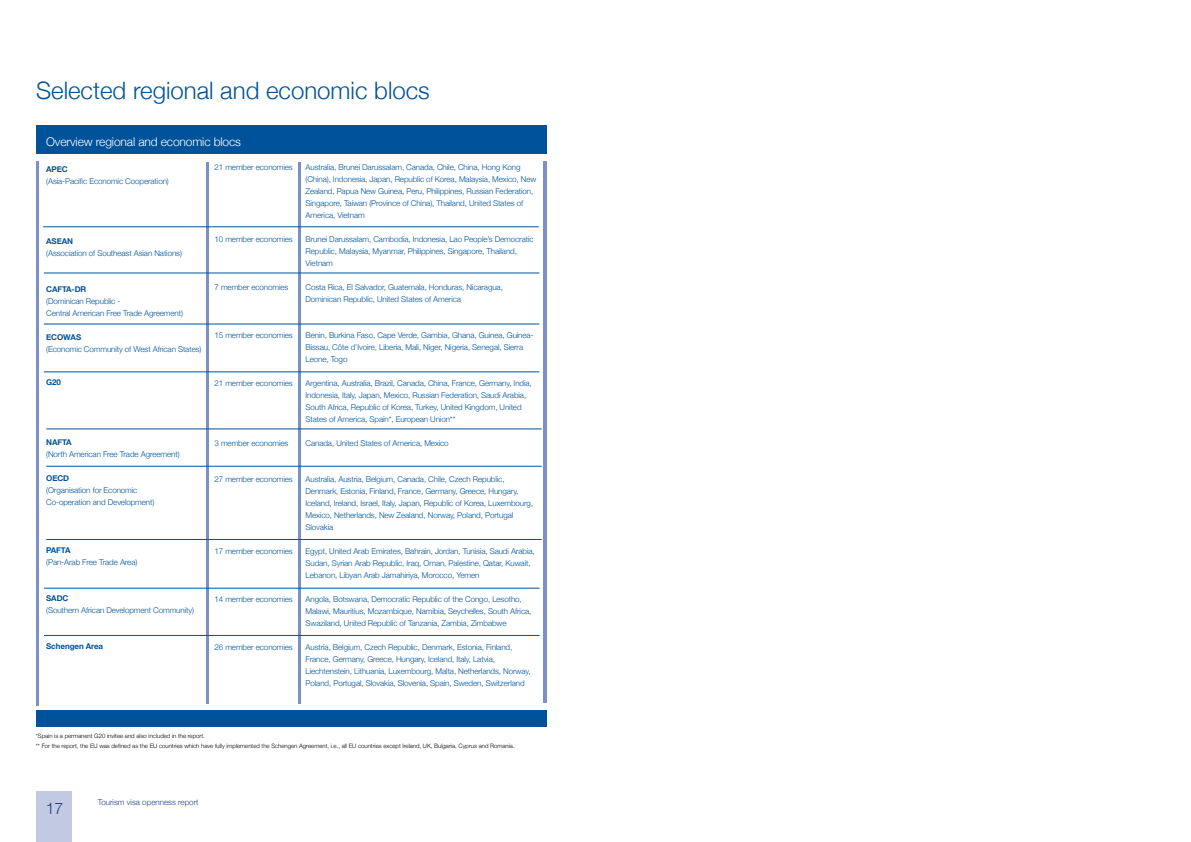
<style>
.page{position:relative;width:1191px;height:842px;background:#fff}
.page>*{position:absolute;margin:0;border:0;box-sizing:border-box;transform-origin:0 0}
.t1{font:300 24px "Helvetica Neue";color:#00539b}
.t2{font:300 16px "Helvetica Neue";color:#263c86}
.t3{font:300 12px "Helvetica Neue";letter-spacing:-.01em;color:#fff}
.t4{font:300 8px/12px "Helvetica Neue";letter-spacing:-.01em;color:#00539b}
.t5{font:700 8px "Helvetica Neue";letter-spacing:-.01em;color:#00539b}
.t6{font:300 8px "Helvetica Neue";color:#25408f}
.t7{font:300 6px/10px "Helvetica Neue";color:#000}
</style>
<div class="page">
<div style="left:36px;top:792px;width:36px;height:50px;background:#c2cae3"></div>
<div style="left:36px;top:125px;width:511px;height:29px;background:#00539b"></div>
<hr style="left:544px;top:162px;width:3px;height:541px;background:#7b91c3">
<hr style="left:206px;top:162px;width:2px;height:541px;background:#7b91c3">
<hr style="left:298px;top:162px;width:2px;height:541px;background:#7b91c3">
<div style="left:37px;top:710px;width:510px;height:17px;background:#00539b"></div>
<hr style="left:36px;top:162px;width:3px;height:544px;background:#7b91c3">
<hr style="left:43px;top:227px;width:496px;height:1px;background:#00539b">
<hr style="left:44px;top:273px;width:495px;height:1px;background:#00539b">
<hr style="left:44px;top:324px;width:495px;height:1px;background:#00539b">
<hr style="left:44px;top:372px;width:495px;height:1px;background:#00539b">
<hr style="left:46px;top:429px;width:496px;height:1px;background:#00539b">
<hr style="left:46px;top:466px;width:496px;height:1px;background:#00539b">
<hr style="left:46px;top:539px;width:496px;height:1px;background:#00539b">
<hr style="left:44px;top:588px;width:495px;height:1px;background:#00539b">
<hr style="left:44px;top:635px;width:495px;height:1px;background:#00539b">
<h1 class="t1" style="left:36px;top:71px;width:395px">Selected regional and economic blocs</h1>
<h3 class="t3" style="left:46px;top:132px;width:196px">Overview regional and economic blocs</h3>
<p class="t5" style="left:46px;top:163px;width:23px">APEC</p>
<p class="t4" style="left:46px;top:175px;width:124px">(Asia-Pacific Economic Cooperation)</p>
<p class="t4" style="left:305px;top:160px;width:232px">Australia, Brunei Darussalam, Canada, Chile, China, Hong Kong (China), Indonesia, Japan, Republic of Korea, Malaysia, Mexico, New Zealand, Papua New Guinea, Peru, Philippines, Russian Federation, Singapore, Taiwan (Province of China), Thailand, United States of America, Vietnam</p>
<p class="t4" style="left:305px;top:232px;width:229px">Brunei Darussalam, Cambodia, Indonesia, Lao People’s Democratic<br>Republic, Malaysia, Myanmar, Philippines, Singapore, Thailand,<br>Vietnam</p>
<p class="t4" style="left:305px;top:280px;width:199px">Costa Rica, El Salvador, Guatemala, Honduras, Nicaragua,<br>Dominican Republic, United States of America</p>
<p class="t4" style="left:305px;top:328px;width:230px">Benin, Burkina Faso, Cape Verde, Gambia, Ghana, Guinea, Guinea-<br>Bissau, Côte d’Ivoire, Liberia, Mali, Niger, Nigeria, Senegal, Sierra<br>Leone, Togo</p>
<p class="t4" style="left:305px;top:376px;width:228px">Argentina, Australia, Brazil, Canada, China, France, Germany, India, Indonesia, Italy, Japan, Mexico, Russian Federation, Saudi Arabia, South Africa, Republic of Korea, Turkey, United Kingdom, United States of America, Spain*, European Union**</p>
<p class="t4" style="left:305px;top:436px;width:145px">Canada, United States of America, Mexico</p>
<p class="t4" style="left:305px;top:472px;width:229px">Australia, Austria, Belgium, Canada, Chile, Czech Republic, Denmark, Estonia, Finland, France, Germany, Greece, Hungary, Iceland, Ireland, Israel, Italy, Japan, Republic of Korea, Luxembourg, Mexico, Netherlands, New Zealand, Norway, Poland, Portugal Slovakia</p>
<p class="t4" style="left:305px;top:544px;width:231px">Egypt, United Arab Emirates, Bahrain, Jordan, Tunisia, Saudi Arabia,<br>Sudan, Syrian Arab Republic, Iraq, Oman, Palestine, Qatar, Kuwait,<br>Lebanon, Libyan Arab Jamahiriya, Morocco, Yemen</p>
<p class="t4" style="left:305px;top:592px;width:227px">Angola, Botswana, Democratic Republic of the Congo, Lesotho,<br>Malawi, Mauritius, Mozambique, Namibia, Seychelles, South Africa,<br>Swaziland, United Republic of Tanzania, Zambia, Zimbabwe</p>
<p class="t4" style="left:305px;top:640px;width:227px">Austria, Belgium, Czech Republic, Denmark, Estonia, Finland, France, Germany, Greece, Hungary, Iceland, Italy, Latvia, Liechtenstein, Lithuania, Luxembourg, Malta, Netherlands, Norway, Poland, Portugal, Slovakia, Slovenia, Spain, Sweden, Switzerland</p>
<p class="t4" style="left:214px;top:160px;width:80px">21 member economies</p>
<p class="t4" style="left:214px;top:232px;width:80px">10 member economies</p>
<p class="t5" style="left:46px;top:235px;width:28px">ASEAN</p>
<p class="t4" style="left:46px;top:247px;width:137px">(Association of Southeast Asian Nations)</p>
<p class="t5" style="left:46px;top:283px;width:42px">CAFTA-DR</p>
<p class="t4" style="left:46px;top:295px;width:138px">(Dominican Republic -<br>Central American Free Trade Agreement)</p>
<p class="t5" style="left:46px;top:331px;width:36px">ECOWAS</p>
<p class="t4" style="left:46px;top:343px;width:157px">(Economic Community of West African States)</p>
<p class="t5" style="left:46px;top:376px;width:16px">G20</p>
<p class="t4" style="left:214px;top:280px;width:75px">7 member economies</p>
<p class="t4" style="left:214px;top:328px;width:80px">15 member economies</p>
<p class="t4" style="left:214px;top:376px;width:80px">21 member economies</p>
<p class="t5" style="left:46px;top:436px;width:27px">NAFTA</p>
<p class="t4" style="left:46px;top:448px;width:135px">(North American Free Trade Agreement)</p>
<p class="t5" style="left:46px;top:472px;width:25px">OECD</p>
<p class="t4" style="left:46px;top:484px;width:110px">(Organisation for Economic<br>Co-operation and Development)</p>
<p class="t4" style="left:214px;top:436px;width:75px">3 member economies</p>
<p class="t4" style="left:214px;top:472px;width:80px">27 member economies</p>
<p class="t5" style="left:46px;top:544px;width:26px">PAFTA</p>
<p class="t4" style="left:46px;top:556px;width:93px">(Pan-Arab Free Trade Area)</p>
<p class="t5" style="left:46px;top:592px;width:24px">SADC</p>
<p class="t4" style="left:46px;top:604px;width:149px">(Southern African Development Community)</p>
<p class="t5" style="left:46px;top:640px;width:58px">Schengen Area</p>
<p class="t4" style="left:214px;top:544px;width:80px">17 member economies</p>
<p class="t4" style="left:214px;top:592px;width:80px">14 member economies</p>
<p class="t4" style="left:214px;top:640px;width:80px">26 member economies</p>
<p class="t7" style="left:36px;top:730px;width:480px">*Spain is a permanent G20 invitee and also included in the report.<br>** For the report, the EU was defined as the EU countries which have fully implemented the Schengen Agreement, i.e., all EU countries except Ireland, UK, Bulgaria, Cyprus and Romania.</p>
<h2 class="t2" style="left:46px;top:795px;width:19px">17</h2>
<p class="t6" style="left:98px;top:795px;width:102px">Tourism visa openness report</p>
</div>
